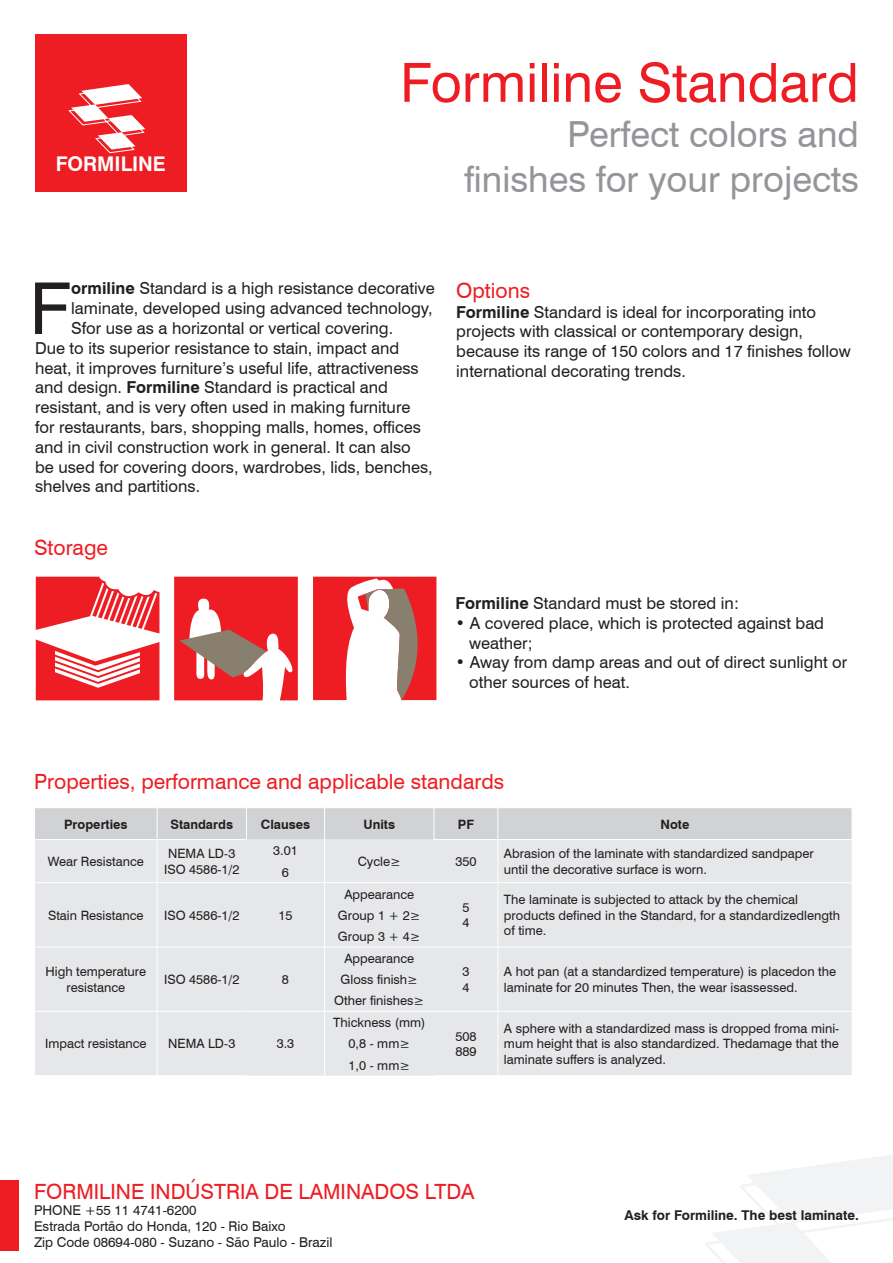
<style>
.page{position:relative;width:893px;height:1263px;background:#fff}
.page>*{position:absolute;margin:0;border:0;box-sizing:border-box;transform-origin:0 0}
.t1{font:71.55px "Swiss 721 BT";color:#231f20}
.t2{font:54px "Swiss 721 BT";color:#ee1d23}
.t3{font:36px/45px "Swiss 721 BT";color:#939598;text-align:right}
.t4{font:21px "Swiss 721 BT";color:#ee1d23}
.t5{font:700 20.25px "Swiss 721 BT";color:#fff}
.t6{font:16.5px/19.8px "Swiss 721 BT";color:#231f20}
.t7{font:13.5px/16.2px "Swiss 721 BT";color:#231f20}
.t8{font:700 13.5px "Swiss 721 BT";color:#231f20}
.t9{font:12.9px/15.5px "Swiss 721 BT";color:#231f20;text-align:center}
.t10{font:700 12.9px "Swiss 721 BT";color:#231f20}
.s1{font-weight:700}
</style>
<div class="page">
<svg style="left:705px;top:1155px;width:188px;height:108px"></svg>
<div style="left:35px;top:34px;width:152px;height:158px;background:#ee1d23"></div>
<svg style="left:68px;top:84px;width:77px;height:70px"></svg>
<div style="left:0;top:1180px;width:18px;height:70px;background:#ee1d23"></div>
<div style="left:35px;top:808px;width:817px;height:31px;background:#d1d2d4"></div>
<div style="left:35px;top:839px;width:817px;height:237px;background:#e6e7e9"></div>
<hr style="left:157px;top:808px;width:1px;height:31px;background:#fff">
<hr style="left:246px;top:808px;width:1px;height:31px;background:#fff">
<hr style="left:324px;top:808px;width:1px;height:31px;background:#fff">
<hr style="left:434px;top:808px;width:1px;height:31px;background:#fff">
<hr style="left:497px;top:808px;width:1px;height:31px;background:#fff">
<hr style="left:34px;top:839px;width:123px;height:1px;background:#fff">
<hr style="left:157px;top:839px;width:90px;height:1px;background:#fff">
<hr style="left:157px;top:840px;width:1px;height:42px;background:#fff">
<hr style="left:324px;top:839px;width:1px;height:43px;background:#fff">
<hr style="left:434px;top:839px;width:64px;height:1px;background:#fff">
<hr style="left:498px;top:839px;width:354px;height:1px;background:#fff">
<hr style="left:497px;top:840px;width:1px;height:42px;background:#fff">
<hr style="left:34px;top:882px;width:123px;height:1px;background:#fff">
<hr style="left:157px;top:882px;width:89px;height:1px;background:#fff">
<hr style="left:157px;top:883px;width:1px;height:63px;background:#fff">
<hr style="left:246px;top:882px;width:79px;height:1px;background:#fff">
<hr style="left:325px;top:882px;width:109px;height:1px;background:#fff">
<hr style="left:324px;top:883px;width:1px;height:63px;background:#fff">
<hr style="left:434px;top:882px;width:64px;height:1px;background:#fff">
<hr style="left:498px;top:882px;width:354px;height:1px;background:#fff">
<hr style="left:497px;top:883px;width:1px;height:63px;background:#fff">
<hr style="left:34px;top:946px;width:123px;height:1px;background:#fff">
<hr style="left:157px;top:946px;width:89px;height:1px;background:#fff">
<hr style="left:157px;top:947px;width:1px;height:64px;background:#fff">
<hr style="left:246px;top:946px;width:79px;height:1px;background:#fff">
<hr style="left:325px;top:946px;width:109px;height:1px;background:#fff">
<hr style="left:324px;top:947px;width:1px;height:64px;background:#fff">
<hr style="left:434px;top:946px;width:64px;height:1px;background:#fff">
<hr style="left:498px;top:946px;width:354px;height:1px;background:#fff">
<hr style="left:497px;top:947px;width:1px;height:64px;background:#fff">
<hr style="left:34px;top:1011px;width:123px;height:1px;background:#fff">
<hr style="left:34px;top:1075px;width:123px;height:1px;background:#fff">
<hr style="left:157px;top:1011px;width:89px;height:1px;background:#fff">
<hr style="left:157px;top:1012px;width:1px;height:63px;background:#fff">
<hr style="left:157px;top:1075px;width:89px;height:1px;background:#fff">
<hr style="left:246px;top:1011px;width:79px;height:1px;background:#fff">
<hr style="left:325px;top:1011px;width:109px;height:1px;background:#fff">
<hr style="left:324px;top:1012px;width:1px;height:64px;background:#fff">
<hr style="left:434px;top:1011px;width:64px;height:1px;background:#fff">
<hr style="left:498px;top:1011px;width:354px;height:1px;background:#fff">
<hr style="left:497px;top:1012px;width:1px;height:63px;background:#fff">
<hr style="left:434px;top:1075px;width:64px;height:1px;background:#fff">
<hr style="left:498px;top:1075px;width:354px;height:1px;background:#fff">
<svg style="left:36px;top:577px;width:123px;height:56px"></svg>
<svg style="left:36px;top:639px;width:123px;height:61px"></svg>
<svg style="left:313px;top:576px;width:123px;height:124px"></svg>
<svg style="left:174px;top:577px;width:124px;height:123px"></svg>
<p class="t5" style="left:56px;top:151px;width:112px">FORMILINE</p>
<h2 class="t2" style="left:400px;top:50px;width:460px">Formiline Standard</h2>
<h3 class="t3" style="left:464px;top:111px;width:396px">Perfect colors and finishes for your projects</h3>
<h1 class="t1" style="left:30px;top:265px;width:43px">F</h1>
<p class="t6" style="left:71px;top:278px;width:365px"><span class="s1">ormiline</span> Standard is a high resistance decorative</p>
<p class="t6" style="left:71px;top:298px;width:363px">laminate, developed using advanced technology,</p>
<p class="t6" style="left:71px;top:318px;width:324px">Sfor use as a horizontal or vertical covering.</p>
<p class="t6" style="left:35px;top:338px;width:366px">Due to its superior resistance to stain, impact and</p>
<p class="t6" style="left:35px;top:358px;width:385px">heat, it improves furniture’s useful life, attractiveness</p>
<p class="t6" style="left:35px;top:377px;width:355px">and design. <span class="s1">Formiline</span> Standard is practical and</p>
<p class="t6" style="left:35px;top:397px;width:377px">resistant, and is very often used in making furniture</p>
<p class="t6" style="left:35px;top:417px;width:387px">for restaurants, bars, shopping malls, homes, offices</p>
<p class="t6" style="left:35px;top:437px;width:377px">and in civil construction work in general. It can also</p>
<p class="t6" style="left:35px;top:457px;width:399px">be used for covering doors, wardrobes, lids, benches,</p>
<p class="t6" style="left:35px;top:476px;width:167px">shelves and partitions.</p>
<p class="t4" style="left:34px;top:535px;width:76px">Storage</p>
<p class="t4" style="left:456px;top:278px;width:75px">Options</p>
<p class="t6" style="left:456px;top:302px;width:396px"><span class="s1">Formiline</span> Standard is ideal for incorporating into projects with classical or contemporary design, because its range of 150 colors and 17 finishes follow international decorating trends.</p>
<p class="t6" style="left:456px;top:593px;width:285px"><span class="s1">Formiline</span> Standard must be stored in:</p>
<p class="t6" style="left:469px;top:613px;width:356px;text-indent:-14px">• A covered place, which is protected against bad weather;</p>
<p class="t6" style="left:469px;top:652px;width:380px;text-indent:-14px">• Away from damp areas and out of direct sunlight or other sources of heat.</p>
<p class="t4" style="left:34px;top:768px;width:472px">Properties, performance and applicable standards</p>
<p class="t10" style="left:64px;top:816px;width:65px">Properties</p>
<p class="t10" style="left:170px;top:816px;width:64px">Standards</p>
<p class="t10" style="left:261px;top:816px;width:51px">Clauses</p>
<p class="t10" style="left:364px;top:816px;width:33px">Units</p>
<p class="t10" style="left:458px;top:816px;width:18px">PF</p>
<p class="t10" style="left:661px;top:816px;width:30px">Note</p>
<p class="t9" style="left:48px;top:853px;width:98px">Wear Resistance</p>
<p class="t9" style="left:164px;top:846px;width:77px">NEMA LD-3<br>ISO 4586-1/2</p>
<p class="t9" style="left:273px;top:840px;width:26px;line-height:21.1px">3.01<br>6</p>
<p class="t9" style="left:358px;top:853px;width:45px">Cycle≥</p>
<p class="t9" style="left:455px;top:853px;width:23px">350</p>
<p class="t9" style="left:504px;top:846px;width:311px;text-align:left">Abrasion of the laminate with standardized sandpaper until the decorative surface is worn.</p>
<p class="t9" style="left:48px;top:907px;width:97px">Stain Resistance</p>
<p class="t9" style="left:164px;top:907px;width:77px">ISO 4586-1/2</p>
<p class="t9" style="left:278px;top:907px;width:16px">15</p>
<p class="t9" style="left:338px;top:883px;width:84px;line-height:21.1px">Appearance<br>Group 1 + 2≥<br>Group 3 + 4≥</p>
<p class="t9" style="left:462px;top:899px;width:9px;text-align:left">5<br>4</p>
<p class="t9" style="left:504px;top:892px;width:338px;text-align:left">The laminate is subjected to attack by the chemical products defined in the Standard, for a standardizedlength of time.</p>
<p class="t9" style="left:46px;top:964px;width:102px">High temperature resistance</p>
<p class="t9" style="left:164px;top:972px;width:77px">ISO 4586-1/2</p>
<p class="t9" style="left:282px;top:972px;width:9px">8</p>
<p class="t9" style="left:45px;top:1036px;width:103px">Impact resistance</p>
<p class="t9" style="left:168px;top:1036px;width:69px">NEMA LD-3</p>
<p class="t9" style="left:277px;top:1036px;width:19px">3.3</p>
<p class="t9" style="left:334px;top:947px;width:92px;line-height:21.1px">Appearance<br>Gloss finish≥<br>Other finishes≥</p>
<p class="t9" style="left:333px;top:1012px;width:94px;line-height:21.1px">Thickness (mm)<br>0,8 - mm≥<br>1,0 - mm≥</p>
<p class="t9" style="left:462px;top:964px;width:9px;text-align:left">3<br>4</p>
<p class="t9" style="left:504px;top:964px;width:334px;text-align:left">A hot pan (at a standardized temperature) is placedon the laminate for 20 minutes Then, the wear isassessed.</p>
<p class="t9" style="left:455px;top:1028px;width:23px;text-align:left">508<br>889</p>
<p class="t9" style="left:504px;top:1020px;width:337px;text-align:justify">A sphere with a standardized mass is dropped froma mini&shy;mum height that is also standardized. Thedamage that the laminate suffers is analyzed.</p>
<p class="t4" style="left:34px;top:1178px;width:442px">FORMILINE INDÚSTRIA DE LAMINADOS LTDA</p>
<p class="t7" style="left:34px;top:1202px;width:300px">PHONE +55 11 4741-6200<br>Estrada Portão do Honda, 120 - Rio Baixo<br>Zip Code 08694-080 - Suzano - São Paulo - Brazil</p>
<p class="t8" style="left:624px;top:1207px;width:236px">Ask for Formiline. The best laminate.</p>
</div>
